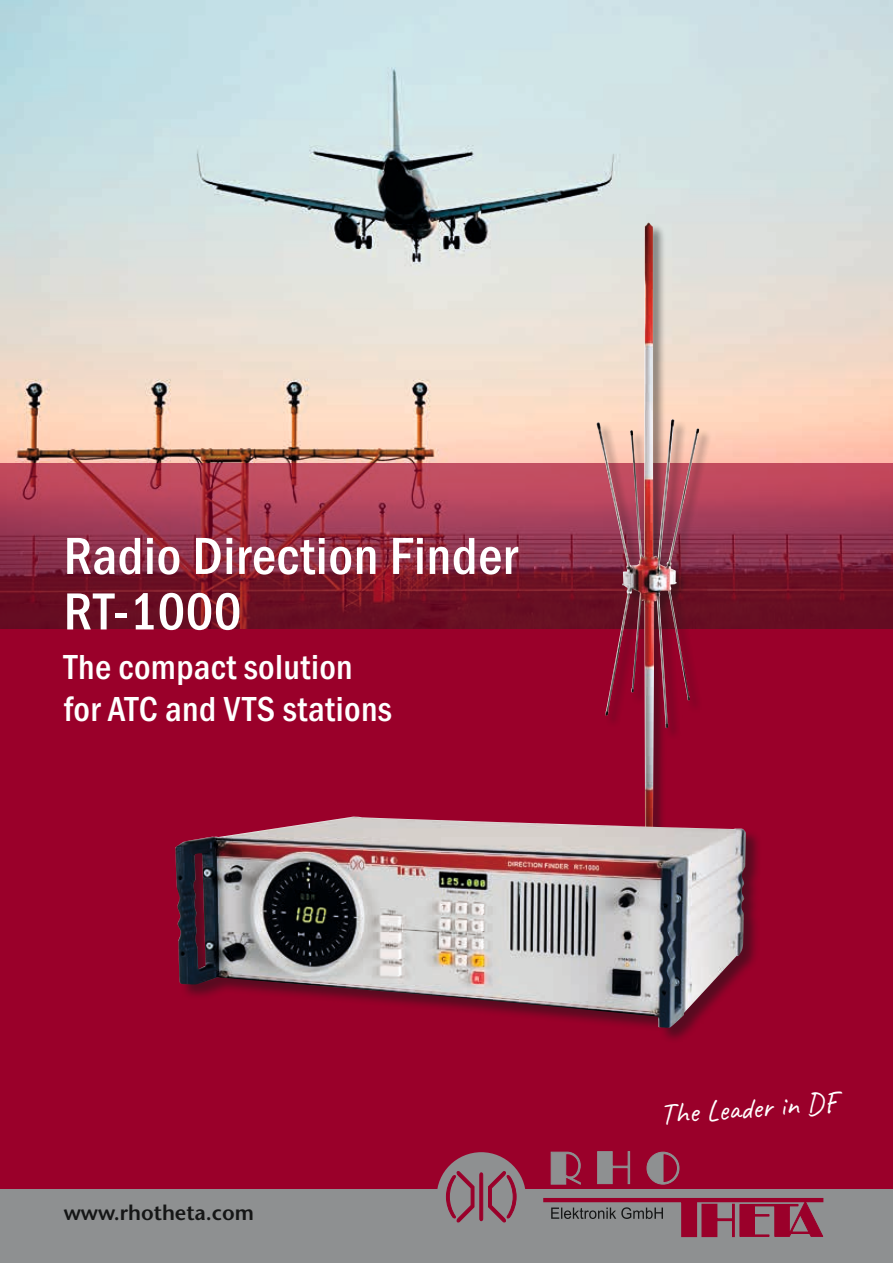
<style>
.page{position:relative;width:893px;height:1263px;background:#fff}
.page>*{position:absolute;margin:0;border:0;box-sizing:border-box;transform-origin:0 0}
.t1{font:500 54px/55.5px "Franklin Gothic URW Con";letter-spacing:.01em;color:#fff}
.t2{font:500 36px/42px "Franklin Gothic URW Con";letter-spacing:.01em;color:#fff}
.t3{font:30px "Caveat";color:#fff}
.t4{font:600 21px "Stone Sans Std";color:#151616}
</style>
<div class="page">
<img style="left:0;top:0;width:893px;height:463px">
<div style="left:0;top:829px;width:893px;height:434px;background:#8e9091"></div>
<div style="left:0;top:629px;width:893px;height:559px;background:#9a002a"></div>
<svg style="left:0;top:463px;width:893px;height:166px;background:#912c42"></svg>
<div style="left:596px;top:222px;width:116px;height:661px;background:#151616;opacity:.5"></div>
<img style="left:596px;top:223px;width:72px;height:593px">
<div style="left:176px;top:817px;width:586px;height:227px;background:#151616;opacity:.5"></div>
<img style="left:175px;top:816px;width:571px;height:212px">
<div style="left:437px;top:1152px;width:89px;height:89px;background:#8e9091;border-radius:50%"></div>
<svg style="left:446px;top:1171px;width:71px;height:52px"></svg>
<svg style="left:597px;top:1151px;width:34px;height:34px"></svg>
<svg style="left:646px;top:1151px;width:34px;height:34px"></svg>
<svg style="left:550px;top:1151px;width:31px;height:34px"></svg>
<svg style="left:543px;top:1198px;width:281px;height:40px"></svg>
<h1 class="t1" style="left:64px;top:526px;width:455px">Radio Direction Finder<br>RT-1000</h1>
<p class="t2" style="left:64px;top:645px;width:330px">The compact solution for ATC and VTS stations</p>
<p class="t4" style="left:64px;top:1200px;width:192px">www.rhotheta.com</p>
<p class="t3" style="left:659px;top:1095px;width:179px;rotate:-4deg">The Leader in DF</p>
</div>
